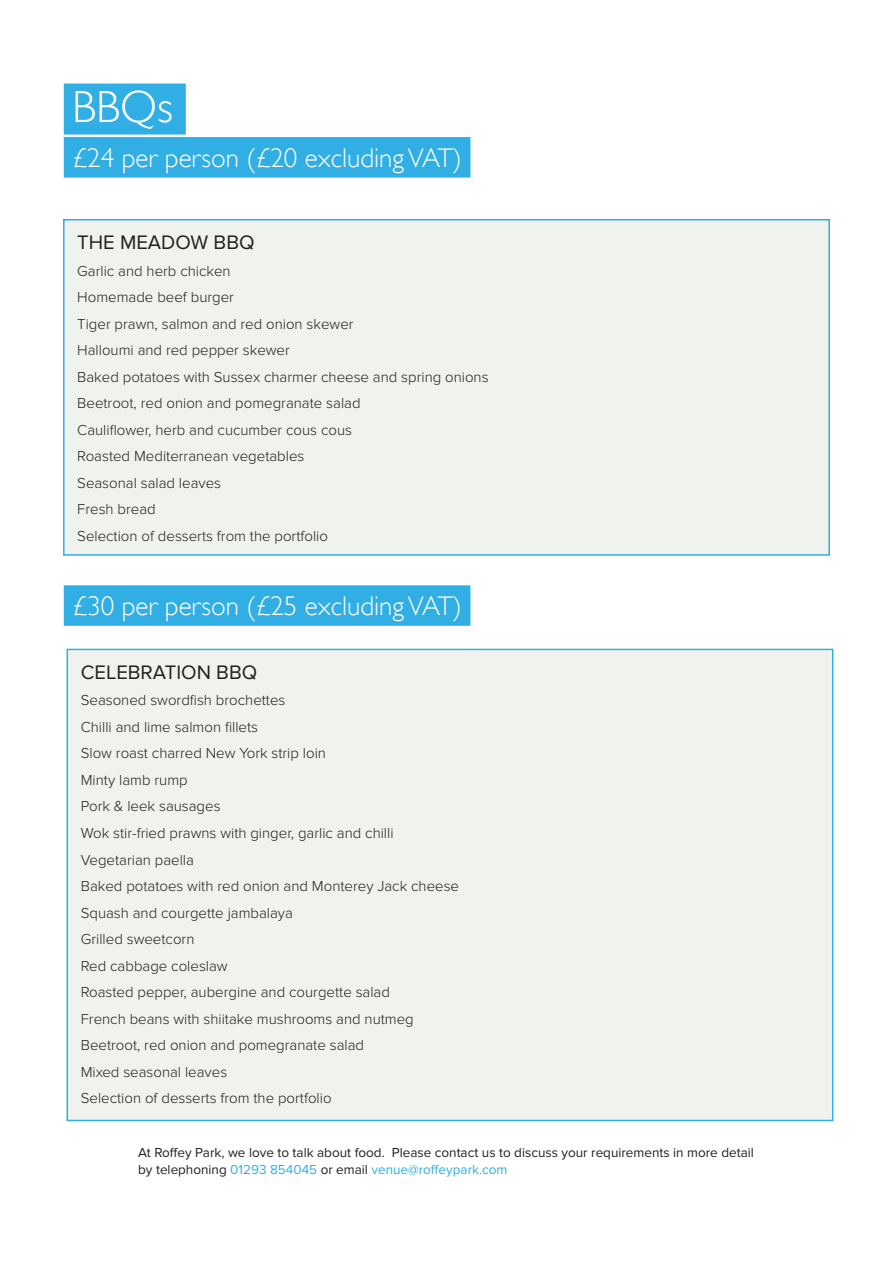
<style>
.page{position:relative;width:893px;height:1263px;background:#fff}
.page>*{position:absolute;margin:0;border:0;box-sizing:border-box;transform-origin:0 0}
.Page_Heading_Pink{font:300 45px "Gill Sans";color:#fff}
.Sub_heading_Pink{font:300 27px "Gill Sans";color:#fff}
.Subheadings{font:20.25px "Proxima Nova";color:#231f20}
.t1{font:300 15px "Proxima Nova";color:#231f20}
.t2{font:13.5px/16.5px "Proxima Nova";color:#231f20}
.s1{color:#31afe4}
</style>
<div class="page">
<div style="left:64px;top:84px;width:122px;height:51px;background:#31afe4"></div>
<div style="left:64px;top:137px;width:406px;height:41px;background:#31afe4"></div>
<div style="left:64px;top:585px;width:406px;height:41px;background:#31afe4"></div>
<div style="left:64px;top:220px;width:765px;height:335px;background:#eff2ed"></div>
<div style="left:63px;top:219px;width:767px;height:337px;border:2px solid #31afe4"></div>
<div style="left:67px;top:649px;width:766px;height:471px;background:#eff2ed"></div>
<div style="left:67px;top:649px;width:766px;height:472px;border:2px solid #31afe4"></div>
<p class="Page_Heading_Pink" style="left:72px;top:81px;width:102px">BBQs</p>
<p class="Sub_heading_Pink" style="left:72px;top:142px;width:391px">£24 per person (£20 excluding VAT)</p>
<p class="Subheadings" style="left:77px;top:231px;width:179px">THE MEADOW BBQ</p>
<p class="t1" style="left:77px;top:262px;width:155px">Garlic and herb chicken</p>
<p class="t1" style="left:77px;top:289px;width:158px">Homemade beef burger</p>
<p class="t1" style="left:77px;top:315px;width:278px">Tiger prawn, salmon and red onion skewer</p>
<p class="t1" style="left:77px;top:342px;width:214px">Halloumi and red pepper skewer</p>
<p class="t1" style="left:77px;top:368px;width:413px">Baked potatoes with Sussex charmer cheese and spring onions</p>
<p class="t1" style="left:77px;top:395px;width:285px">Beetroot, red onion and pomegranate salad</p>
<p class="t1" style="left:77px;top:421px;width:276px">Cauliflower, herb and cucumber cous cous</p>
<p class="t1" style="left:77px;top:448px;width:229px">Roasted Mediterranean vegetables</p>
<p class="t1" style="left:77px;top:474px;width:145px">Seasonal salad leaves</p>
<p class="t1" style="left:77px;top:501px;width:80px">Fresh bread</p>
<p class="t1" style="left:77px;top:527px;width:252px">Selection of desserts from the portfolio</p>
<p class="Sub_heading_Pink" style="left:72px;top:590px;width:391px">£30 per person (£25 excluding VAT)</p>
<p class="Subheadings" style="left:81px;top:661px;width:178px">CELEBRATION BBQ</p>
<p class="t1" style="left:81px;top:692px;width:206px">Seasoned swordfish brochettes</p>
<p class="t1" style="left:81px;top:718px;width:179px">Chilli and lime salmon fillets</p>
<p class="t1" style="left:81px;top:745px;width:247px">Slow roast charred New York strip loin</p>
<p class="t1" style="left:81px;top:771px;width:108px">Minty lamb rump</p>
<p class="t1" style="left:81px;top:798px;width:141px">Pork &amp; leek sausages</p>
<p class="t1" style="left:81px;top:824px;width:314px">Wok stir-fried prawns with ginger, garlic and chilli</p>
<p class="t1" style="left:81px;top:851px;width:115px">Vegetarian paella</p>
<p class="t1" style="left:81px;top:877px;width:380px">Baked potatoes with red onion and Monterey Jack cheese</p>
<p class="t1" style="left:81px;top:904px;width:214px">Squash and courgette jambalaya</p>
<p class="t1" style="left:81px;top:930px;width:115px">Grilled sweetcorn</p>
<p class="t1" style="left:81px;top:957px;width:148px">Red cabbage coleslaw</p>
<p class="t1" style="left:81px;top:983px;width:311px">Roasted pepper, aubergine and courgette salad</p>
<p class="t1" style="left:81px;top:1010px;width:335px">French beans with shiitake mushrooms and nutmeg</p>
<p class="t1" style="left:81px;top:1036px;width:285px">Beetroot, red onion and pomegranate salad</p>
<p class="t1" style="left:81px;top:1063px;width:148px">Mixed seasonal leaves</p>
<p class="t1" style="left:81px;top:1089px;width:252px">Selection of desserts from the portfolio</p>
<p class="t2" style="left:138px;top:1145px;width:617px">At Roffey Park, we love to talk about food. Please contact us to discuss your requirements in more detail by telephoning <span class="s1">01293 854045</span> or email <span class="s1">venue@roffeypark.com</span></p>
</div>
